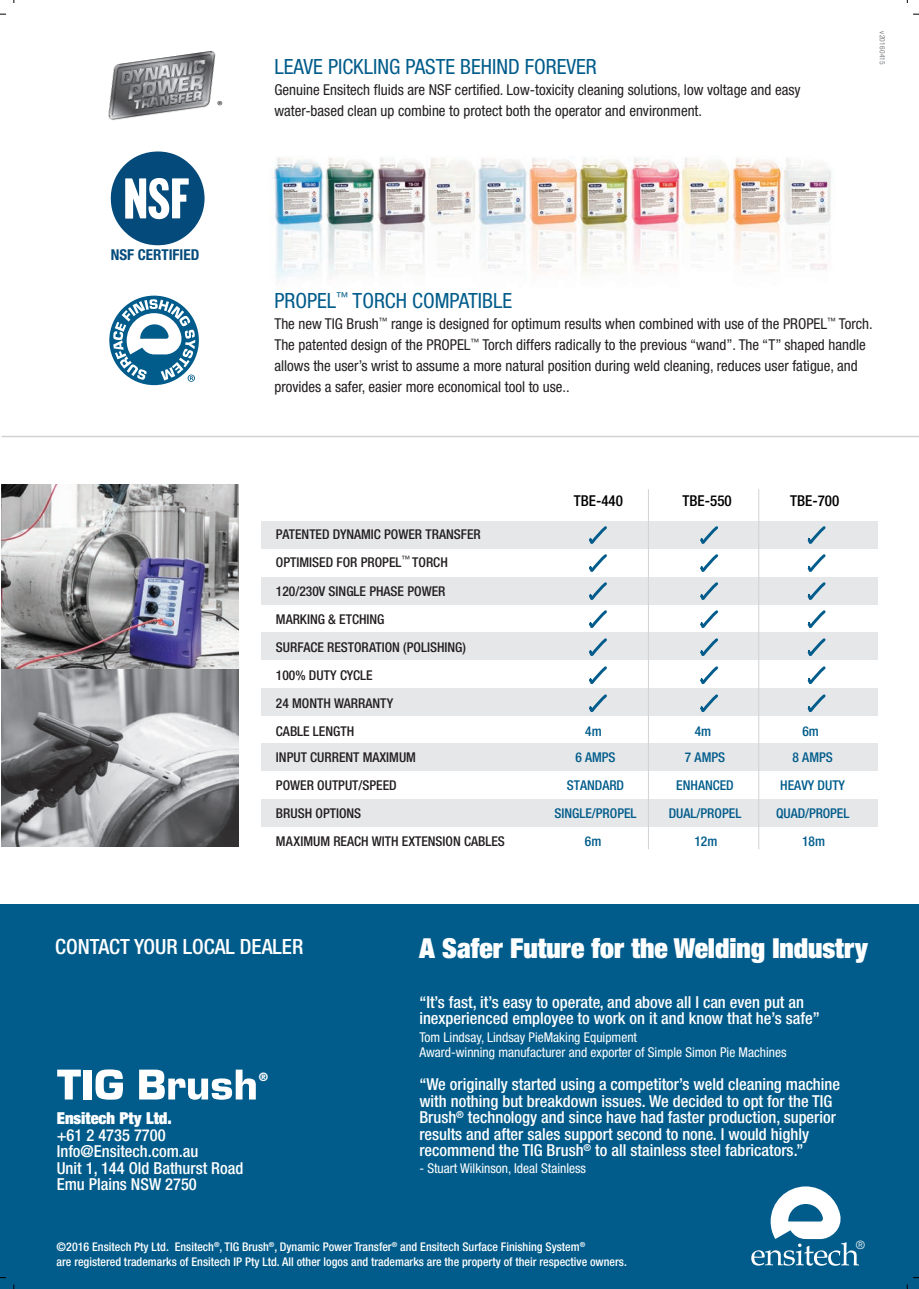
<style>
.page{position:relative;width:919px;height:1289px;background:#fff}
.page>*{position:absolute;margin:0;border:0;box-sizing:border-box;transform-origin:0 0}
.t1{font:900 expanded 27.6px "Helvetica Neue";color:#fff}
.t2{font:condensed 21px "Helvetica Neue";color:#015c8b}
.t3{font:500 condensed 21px "Helvetica Neue";color:#fff}
.t4{font:500 condensed 16.5px/16.5px "Helvetica Neue";color:#fff}
.t5{font:900 expanded 16.5px "Helvetica Neue";color:#fff}
.t6{font:condensed 15px/21px "Helvetica Neue";color:#231f20}
.t7{font:500 condensed 15px "Helvetica Neue";color:#000}
.t8{font:700 condensed 15px "Helvetica Neue";color:#044a7b}
.t9{font:500 condensed 13.5px/28px "Helvetica Neue";color:#231f20}
.t10{font:condensed 13.5px/15px "Helvetica Neue";color:#fff}
.t11{font:500 condensed 13.5px/28px "Helvetica Neue";color:#015c8b;text-align:center}
.t12{font:13.35px "Myriad Pro";color:#231f20}
.t13{font:500 condensed 12px/14.4px "Helvetica Neue";color:#fff}
.t14{font:900 expanded 11.7px "Helvetica Neue";color:#fff}
.t15{font:300 11.55px "Helvetica Neue";color:#fff}
.t16{font:condensed 7.5px "Helvetica Neue";letter-spacing:.025em;color:#808285}
</style>
<div class="page">
<div style="left:0;top:904px;width:918px;height:384px;background:#015c8b"></div>
<svg style="left:57px;top:1069px;width:24px;height:30px"></svg>
<div style="left:84px;top:1069px;width:8px;height:30px;background:#fff"></div>
<svg style="left:95px;top:1069px;width:28px;height:30px"></svg>
<svg style="left:139px;top:1069px;width:117px;height:30px"></svg>
<svg style="left:751px;top:1186px;width:108px;height:79px"></svg>
<img style="left:272px;top:157px;width:561px;height:122px">
<div style="left:261px;top:520px;width:617px;height:28px;background:#e6e7e9"></div>
<div style="left:261px;top:577px;width:617px;height:28px;background:#e6e7e9"></div>
<div style="left:261px;top:632px;width:617px;height:27px;background:#e6e7e9"></div>
<div style="left:261px;top:688px;width:617px;height:28px;background:#e6e7e9"></div>
<div style="left:261px;top:743px;width:617px;height:27px;background:#e6e7e9"></div>
<div style="left:261px;top:799px;width:617px;height:28px;background:#e6e7e9"></div>
<svg style="left:589px;top:526px;width:20px;height:186px"></svg>
<svg style="left:700px;top:526px;width:20px;height:186px"></svg>
<svg style="left:808px;top:526px;width:20px;height:186px"></svg>
<hr style="left:2px;top:436px;width:916px;height:1px;background:#d1d2d4">
<img style="left:108px;top:50px;width:108px;height:70px">
<svg style="left:109px;top:295px;width:90px;height:90px"></svg>
<svg style="left:110px;top:151px;width:94px;height:94px"></svg>
<hr style="left:648px;top:489px;width:1px;height:360px;background:#d1d2d4">
<hr style="left:758px;top:489px;width:1px;height:360px;background:#d1d2d4">
<img style="left:2px;top:668px;width:236px;height:178px">
<img style="left:2px;top:484px;width:236px;height:184px">
<p class="t12" style="left:217px;top:98px;width:7px">®</p>
<h2 class="t2" style="left:274px;top:55px;width:324px">LEAVE PICKLING PASTE BEHIND FOREVER</h2>
<p class="t6" style="left:274px;top:79px;width:527px">Genuine Ensitech fluids are NSF certified. Low-toxicity cleaning solutions, low voltage and easy water-based clean up combine to protect both the operator and environment.</p>
<p class="t16" style="left:886px;top:31px;width:35px;rotate:90deg">v20160415</p>
<p class="t8" style="left:111px;top:246px;width:90px">NSF CERTIFIED</p>
<h2 class="t2" style="left:274px;top:288px;width:239px">PROPEL<sup>™</sup> TORCH COMPATIBLE</h2>
<p class="t6" style="left:274px;top:313px;width:600px">The new TIG Brush<sup>™</sup> range is designed for optimum results when combined with use of the PROPEL<sup>™</sup> Torch.<br>The patented design of the PROPEL<sup>™</sup> Torch differs radically to the previous “wand”. The “T” shaped handle allows the user’s wrist to assume a more natural position during weld cleaning, reduces user fatigue, and provides a safer, easier more economical tool to use..</p>
<p class="t9" style="left:276px;top:520px;width:206px">PATENTED DYNAMIC POWER TRANSFER<br>OPTIMISED FOR PROPEL<sup>™</sup> TORCH<br>120/230V SINGLE PHASE POWER<br>MARKING &amp; ETCHING<br>SURFACE RESTORATION (POLISHING)<br>100% DUTY CYCLE<br>24 MONTH WARRANTY<br>CABLE LENGTH</p>
<p class="t9" style="left:276px;top:743px;width:230px">INPUT CURRENT MAXIMUM<br>POWER OUTPUT/SPEED<br>BRUSH OPTIONS<br>MAXIMUM REACH WITH EXTENSION CABLES</p>
<p class="t7" style="left:573px;top:492px;width:51px">TBE-440</p>
<p class="t7" style="left:682px;top:492px;width:51px">TBE-550</p>
<p class="t7" style="left:790px;top:492px;width:51px">TBE-700</p>
<p class="t11" style="left:585px;top:716px;width:18px">4m</p>
<p class="t11" style="left:694px;top:716px;width:18px">4m</p>
<p class="t11" style="left:802px;top:716px;width:18px">6m</p>
<p class="t11" style="left:575px;top:743px;width:42px">6 AMPS</p>
<p class="t11" style="left:685px;top:743px;width:42px">7 AMPS</p>
<p class="t11" style="left:792px;top:743px;width:42px">8 AMPS</p>
<p class="t11" style="left:566px;top:771px;width:59px">STANDARD</p>
<p class="t11" style="left:676px;top:771px;width:59px">ENHANCED</p>
<p class="t11" style="left:780px;top:771px;width:66px">HEAVY DUTY</p>
<p class="t11" style="left:554px;top:799px;width:84px">SINGLE/PROPEL</p>
<p class="t11" style="left:668px;top:799px;width:74px">DUAL/PROPEL</p>
<p class="t11" style="left:776px;top:799px;width:75px">QUAD/PROPEL<br>18m</p>
<p class="t11" style="left:584px;top:827px;width:18px">6m</p>
<p class="t11" style="left:694px;top:827px;width:24px">12m</p>
<h2 class="t3" style="left:55px;top:933px;width:250px">CONTACT YOUR LOCAL DEALER</h2>
<p class="t5" style="left:57px;top:1107px;width:116px">Ensitech Pty Ltd.</p>
<p class="t4" style="left:57px;top:1126px;width:188px">+61 2 4735 7700<br>Info@Ensitech.com.au<br>Unit 1, 144 Old Bathurst Road<br>Emu Plains NSW 2750</p>
<p class="t14" style="left:259px;top:1068px;width:11px">®</p>
<h1 class="t1" style="left:419px;top:930px;width:450px">A Safer Future for the Welding Industry</h1>
<p class="t4" style="left:419px;top:993px;width:402px">“It’s fast, it’s easy to operate, and above all I can even put an inexperienced employee to work on it and know that he’s safe”</p>
<p class="t10" style="left:419px;top:1029px;width:369px">Tom Lindsay, Lindsay PieMaking Equipment<br>Award-winning manufacturer and exporter of Simple Simon Pie Machines</p>
<p class="t4" style="left:419px;top:1075px;width:422px">“We originally started using a competitor’s weld cleaning machine with nothing but breakdown issues. We decided to opt for the TIG Brush<sup>®</sup> technology and since have had faster production, superior results and after sales support second to none. I would highly recommend the TIG Brush<sup>®</sup> to all stainless steel fabricators.”</p>
<p class="t10" style="left:419px;top:1160px;width:168px">- Stuart Wilkinson, Ideal Stainless</p>
<p class="t13" style="left:57px;top:1239px;width:571px">©2016 Ensitech Pty Ltd. Ensitech<sup>®</sup>, TIG Brush<sup>®</sup>, Dynamic Power Transfer<sup>®</sup> and Ensitech Surface Finishing System<sup>®<br></sup>are registered trademarks of Ensitech IP Pty Ltd. All other logos and trademarks are the property of their respective owners.</p>
<p class="t15" style="left:855px;top:1237px;width:11px">®</p>
</div>
